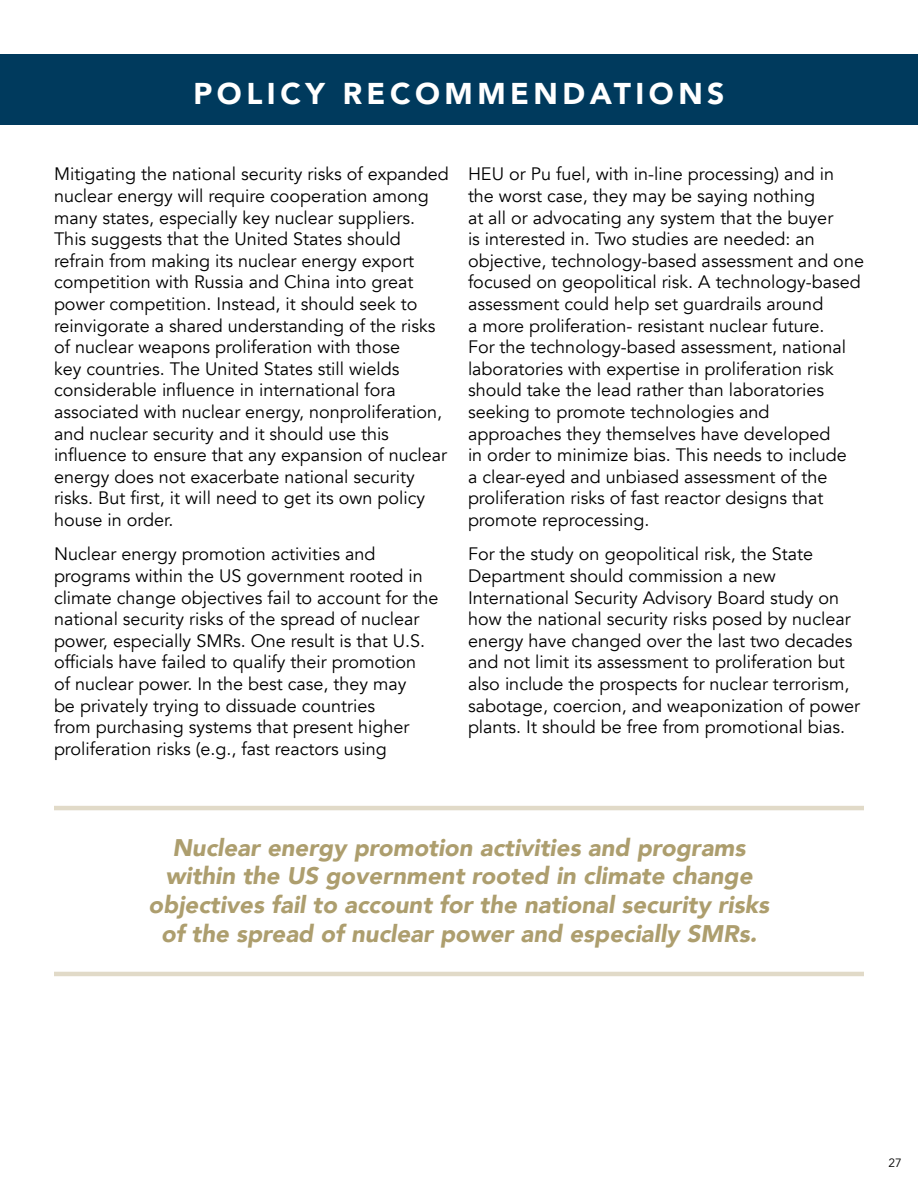
<style>
.page{position:relative;width:918px;height:1188px;background:#fff}
.page>*{position:absolute;margin:0;border:0;box-sizing:border-box;transform-origin:0 0}
.t1{font:900 30px "Avenir";letter-spacing:.15em;color:#fff}
.t2{font:italic 900 24px/28.8px "Avenir";color:#ad9e6e;text-align:center}
.t3{font:18px/21.6px "Avenir";color:#000}
.t4{font:12px "Avenir";color:#000}
</style>
<div class="page">
<hr style="left:54px;top:806px;width:810px;height:4px;background:#e1dac8">
<hr style="left:54px;top:972px;width:810px;height:4px;background:#e1dac8">
<div style="left:0;top:54px;width:918px;height:70px;background:#003a5d"></div>
<h1 class="t1" style="left:193px;top:68px;width:533px">POLICY RECOMMENDATIONS</h1>
<p class="t3" style="left:54px;top:164px;width:396px">Mitigating the national security risks of expanded nuclear energy will require cooperation among many states, especially key nuclear suppliers.<br>This suggests that the United States should refrain from making its nuclear energy export competition with Russia and China into great power competition. Instead, it should seek to reinvigorate a shared understanding of the risks of nuclear weapons proliferation with those<br>key countries. The United States still wields considerable influence in international fora associated with nuclear energy, nonproliferation, and nuclear security and it should use this influence to ensure that any expansion of nuclear energy does not exacerbate national security risks. But first, it will need to get its own policy house in order.</p>
<p class="t3" style="left:54px;top:544px;width:386px">Nuclear energy promotion activities and programs within the US government rooted in climate change objectives fail to account for the national security risks of the spread of nuclear power, especially SMRs. One result is that U.S. officials have failed to qualify their promotion<br>of nuclear power. In the best case, they may<br>be privately trying to dissuade countries<br>from purchasing systems that present higher proliferation risks (e.g., fast reactors using</p>
<p class="t3" style="left:468px;top:164px;width:398px">HEU or Pu fuel, with in-line processing) and in the worst case, they may be saying nothing<br>at all or advocating any system that the buyer<br>is interested in. Two studies are needed: an objective, technology-based assessment and one focused on geopolitical risk. A technology-based assessment could help set guardrails around<br>a more proliferation- resistant nuclear future.<br>For the technology-based assessment, national laboratories with expertise in proliferation risk should take the lead rather than laboratories seeking to promote technologies and approaches they themselves have developed<br>in order to minimize bias. This needs to include<br>a clear-eyed and unbiased assessment of the proliferation risks of fast reactor designs that promote reprocessing.</p>
<p class="t3" style="left:468px;top:544px;width:394px">For the study on geopolitical risk, the State Department should commission a new International Security Advisory Board study on how the national security risks posed by nuclear energy have changed over the last two decades and not limit its assessment to proliferation but also include the prospects for nuclear terrorism, sabotage, coercion, and weaponization of power plants. It should be free from promotional bias.</p>
<h2 class="t2" style="left:149px;top:833px;width:622px">Nuclear energy promotion activities and programs within the US government rooted in climate change objectives fail to account for the national security risks of the spread of nuclear power and especially SMRs.</h2>
<p class="t4" style="left:889px;top:1155px;width:15px">27</p>
</div>
